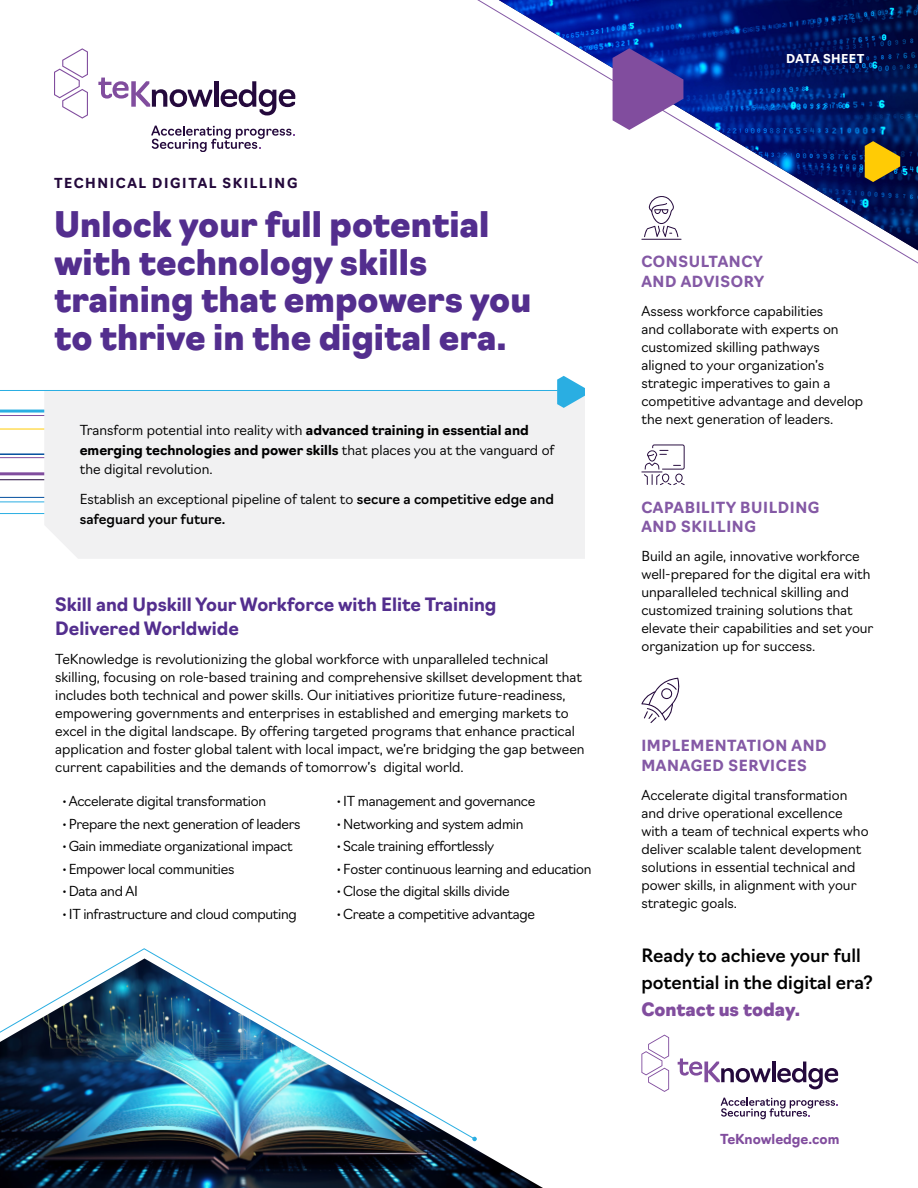
<style>
.page{position:relative;width:918px;height:1188px;background:#fff}
.page>*{position:absolute;margin:0;border:0;box-sizing:border-box;transform-origin:0 0}
.t1{font:900 34.5px/37.5px "Navigo";color:#532e8e}
.t2{font:700 18px/24px "Navigo";color:#532e8e}
.t3{font:500 18px/27px "Navigo";color:#000}
.t4{font:900 18px "Navigo";color:#814d9e}
.t5{font:700 15px/19.5px "Navigo";letter-spacing:.04em;color:#8459a5}
.t6{font:300 13.5px/18px "Navigo";color:#000}
.t7{font:300 13.5px "Navigo";letter-spacing:-.02em;color:#000}
.t8{font:500 13.5px/19.5px "Navigo";color:#000}
.t9{font:700 13.5px "Navigo";letter-spacing:.12em;color:#24093c}
.t10{font:700 13.5px "Navigo";color:#814d9e}
.t11{font:700 12px "Navigo";letter-spacing:.04em;color:#fff}
.s1{font-weight:700}
.s2{font-weight:300}
</style>
<div class="page">
<img style="left:0;top:1140px;width:543px;height:48px">
<div style="left:44px;top:391px;width:541px;height:168px;background:#f1f1f2"></div>
<svg style="left:54px;top:48px;width:34px;height:71px"></svg>
<svg style="left:98px;top:78px;width:114px;height:29px"></svg>
<hr style="left:214px;top:81px;width:4px;height:26px;background:#24093c">
<svg style="left:221px;top:81px;width:74px;height:34px"></svg>
<svg style="left:151px;top:126px;width:144px;height:25px"></svg>
<img style="left:0;top:948px;width:476px;height:192px">
<svg style="left:472px;top:1137px;width:5px;height:4px"></svg>
<svg style="left:557px;top:376px;width:28px;height:32px"></svg>
<hr style="left:0;top:390px;width:558px;height:1px;background:#2aaee2">
<hr style="left:0;top:410px;width:44px;height:3px;background:#2aaee2">
<hr style="left:0;top:513px;width:44px;height:1px;background:#2aaee2">
<hr style="left:0;top:415px;width:44px;height:1px;background:#814d9e">
<hr style="left:0;top:429px;width:44px;height:1px;background:#ffcb05">
<hr style="left:0;top:457px;width:44px;height:1px;background:#814d9e">
<hr style="left:0;top:479px;width:44px;height:1px;background:#24093c">
<hr style="left:0;top:472px;width:44px;height:3px;background:#814d9e">
<hr style="left:0;top:502px;width:44px;height:1px;background:#2aaee2">
<hr style="left:0;top:453px;width:44px;height:2px;background:#034f9e">
<hr style="left:0;top:497px;width:44px;height:1px;background:#034f9e">
<svg style="left:477px;top:0;width:441px;height:264px"></svg>
<svg style="left:613px;top:48px;width:70px;height:82px;background:#7d5fac"></svg>
<svg style="left:865px;top:141px;width:35px;height:41px"></svg>
<svg style="left:641px;top:1035px;width:28px;height:57px"></svg>
<svg style="left:678px;top:1058px;width:92px;height:25px"></svg>
<hr style="left:772px;top:1062px;width:3px;height:20px;background:#24093c">
<svg style="left:777px;top:1062px;width:61px;height:27px"></svg>
<svg style="left:721px;top:1098px;width:117px;height:21px"></svg>
<svg style="left:644px;top:196px;width:34px;height:41px"></svg>
<hr style="left:641px;top:239px;width:41px;height:1px;background:#24093c">
<svg style="left:641px;top:444px;width:44px;height:41px"></svg>
<svg style="left:641px;top:678px;width:39px;height:45px"></svg>
<p class="t9" style="left:54px;top:173px;width:245px">TECHNICAL DIGITAL SKILLING</p>
<h1 class="t1" style="left:54px;top:203px;width:479px">Unlock your full potential with technology skills training that empowers you to thrive in the digital era.</h1>
<p class="t6" style="left:80px;top:419px;width:476px;line-height:19.5px">Transform potential into reality with <span class="s1">advanced training in essential and emerging technologies and power skills</span> that places you at the vanguard of the digital revolution.</p>
<p class="t8" style="left:80px;top:489px;width:476px"><span class="s2">Establish an exceptional pipeline of talent to</span> secure a competitive edge and safeguard your future.</p>
<h2 class="t2" style="left:55px;top:591px;width:443px">Skill and Upskill Your Workforce with Elite Training<br>Delivered Worldwide</h2>
<p class="t6" style="left:55px;top:649px;width:531px">TeKnowledge is revolutionizing the global workforce with unparalleled technical skilling, focusing on role-based training and comprehensive skillset development that includes both technical and power skills. Our initiatives prioritize future-readiness, empowering governments and enterprises in established and emerging markets to excel in the digital landscape. By offering targeted programs that enhance practical application and foster global talent with local impact, we’re bridging the gap between current capabilities and the demands of tomorrow’s digital world.</p>
<p class="t7" style="left:62px;top:791px;width:206px">• Accelerate digital transformation</p>
<p class="t7" style="left:62px;top:813px;width:240px">• Prepare the next generation of leaders</p>
<p class="t7" style="left:62px;top:836px;width:232px">• Gain immediate organizational impact</p>
<p class="t7" style="left:62px;top:858px;width:174px">• Empower local communities</p>
<p class="t7" style="left:62px;top:881px;width:78px">• Data and AI</p>
<p class="t7" style="left:62px;top:903px;width:236px">• IT infrastructure and cloud computing</p>
<p class="t7" style="left:337px;top:791px;width:200px">• IT management and governance</p>
<p class="t7" style="left:337px;top:813px;width:189px">• Networking and system admin</p>
<p class="t7" style="left:337px;top:836px;width:159px">• Scale training effortlessly</p>
<p class="t7" style="left:337px;top:858px;width:257px">• Foster continuous learning and education</p>
<p class="t7" style="left:337px;top:881px;width:175px">• Close the digital skills divide</p>
<p class="t7" style="left:337px;top:903px;width:200px">• Create a competitive advantage</p>
<p class="t11" style="left:786px;top:49px;width:80px">DATA SHEET</p>
<p class="t5" style="left:641px;top:251px;width:124px">CONSULTANCY<br>AND ADVISORY</p>
<p class="t6" style="left:641px;top:301px;width:223px">Assess workforce capabilities<br>and collaborate with experts on customized skilling pathways aligned to your organization’s strategic imperatives to gain a competitive advantage and develop the next generation of leaders.</p>
<p class="t5" style="left:641px;top:496px;width:180px">CAPABILITY BUILDING<br>AND SKILLING</p>
<p class="t6" style="left:641px;top:546px;width:234px">Build an agile, innovative workforce well-prepared for the digital era with unparalleled technical skilling and customized training solutions that elevate their capabilities and set your organization up for success.</p>
<p class="t5" style="left:641px;top:735px;width:187px">IMPLEMENTATION AND<br>MANAGED SERVICES</p>
<p class="t6" style="left:641px;top:785px;width:229px">Accelerate digital transformation and drive operational excellence with a team of technical experts who deliver scalable talent development solutions in essential technical and power skills, in alignment with your strategic goals.</p>
<h2 class="t3" style="left:641px;top:940px;width:233px">Ready to achieve your full potential in the digital era?</h2>
<h2 class="t4" style="left:641px;top:995px;width:160px">Contact us today.</h2>
<p class="t10" style="left:720px;top:1128px;width:121px">TeKnowledge.com</p>
</div>
